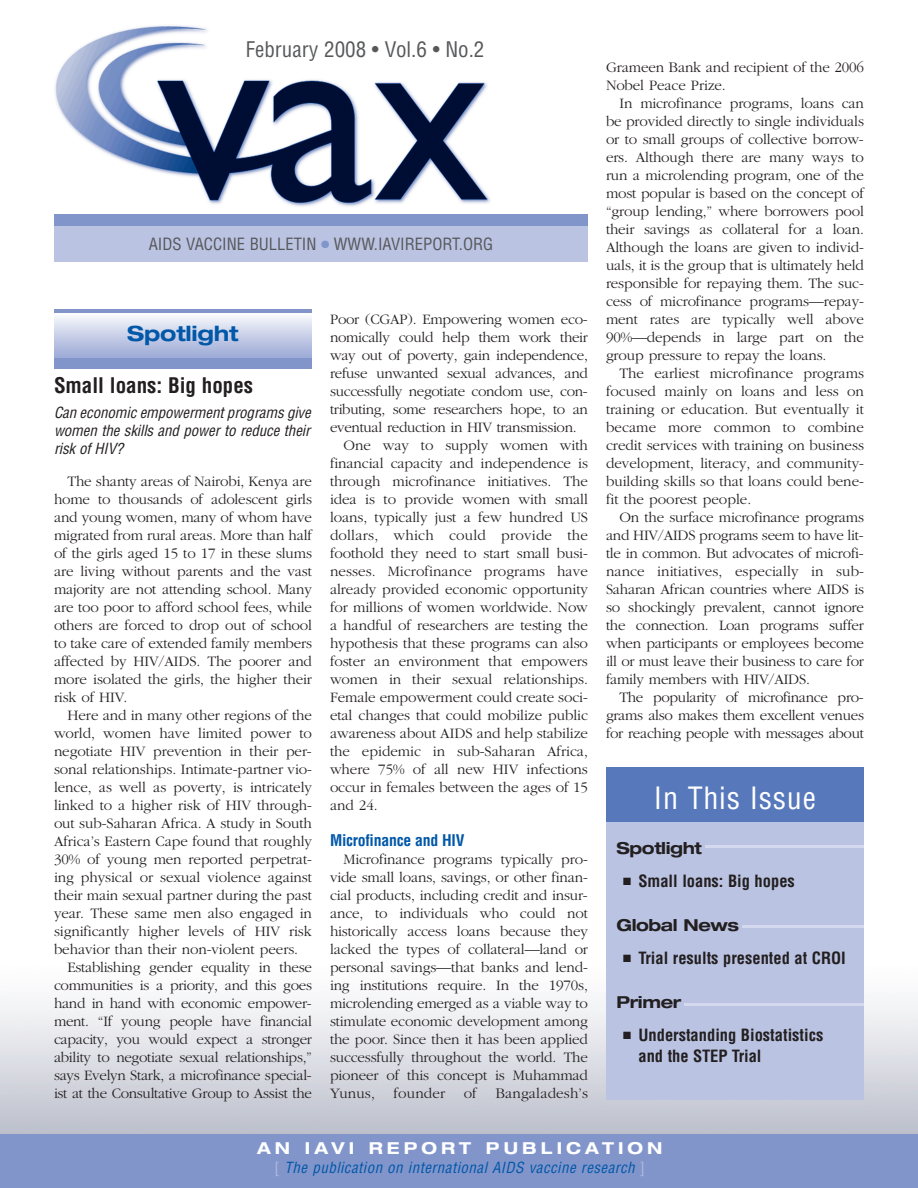
<style>
.page{position:relative;width:918px;height:1188px;background:#fff}
.page>*{position:absolute;margin:0;border:0;box-sizing:border-box;transform-origin:0 0}
.t1{font:condensed 30px "Helvetica";letter-spacing:.025em;color:#fff}
.t2{font:condensed 21px "Helvetica";color:#57585a}
.t3{font:700 condensed 21px "Helvetica";color:#231f20}
.t4{font:700 expanded 21px "Helvetica Neue";letter-spacing:-.01em;color:#0157a8}
.t5{font:700 condensed 16.5px/21px "Helvetica";color:#231f20}
.t6{font:condensed 16.5px "Helvetica";color:#57585a}
.t7{font:700 expanded 16.5px "Helvetica Neue";letter-spacing:-.025em;color:#231f20}
.t8{font:700 expanded 16.5px "Helvetica Neue";letter-spacing:.245em;color:#fff}
.t9{font:700 condensed 15.75px "Helvetica";letter-spacing:-.015em;color:#0157a8}
.t10{font:300 15px/18px "Garamond";letter-spacing:-.005em;color:#231f20;text-align:justify}
.t11{font:italic condensed 15px/18px "Helvetica";letter-spacing:-.005em;color:#231f20;text-align:justify}
.t12{font:italic condensed 15px "Helvetica";letter-spacing:.035em;color:#0157a8}
.t13{font:300 15px "Garamond";letter-spacing:.015em;color:#231f20}
.s1{color:#8295cb}
.s2{font-style:normal;color:#aeb9dd}
</style>
<div class="page">
<img style="left:54px;top:25px;width:522px;height:190px">
<div style="left:54px;top:215px;width:534px;height:47px;background:#bac3e2"></div>
<div style="left:54px;top:215px;width:534px;height:11px;background:#8295cb"></div>
<div style="left:0;top:1134px;width:918px;height:54px;background:#8295cb"></div>
<div style="left:606px;top:768px;width:258px;height:331px;background:#bac3e2"></div>
<div style="left:606px;top:767px;width:258px;height:54px;background:#5779bc"></div>
<hr style="left:706px;top:845px;width:158px;height:3px;background:#d4d9ed">
<hr style="left:743px;top:925px;width:121px;height:3px;background:#d4d9ed">
<hr style="left:684px;top:1003px;width:180px;height:3px;background:#d4d9ed">
<div style="left:54px;top:309px;width:258px;height:59px;background:#8295cb"></div>
<div style="left:54px;top:314px;width:258px;height:44px;background:linear-gradient(to bottom,#f7f8fc,#9daad6)"></div>
<h2 class="t2" style="left:246px;top:38px;width:240px">February 2008 • Vol.6 • No.2</h2>
<p class="t6" style="left:149px;top:235px;width:346px">AIDS VACCINE BULLETIN <span class="s1">●</span> WWW.IAVIREPORT.ORG</p>
<h2 class="t4" style="left:127px;top:326px;width:113px">Spotlight</h2>
<h2 class="t3" style="left:54px;top:374px;width:201px">Small loans: Big hopes</h2>
<p class="t11" style="left:54px;top:404px;width:258px">Can economic empowerment programs give women the skills and power to reduce their risk of HIV?</p>
<p class="t10" style="left:54px;top:472px;width:260px;text-indent:14px">The shanty areas of Nairobi, Kenya are home to thousands of adolescent girls and young women, many of whom have migrated from rural areas. More than half of the girls aged 15 to 17 in these slums are living without parents and the vast majority are not attending school. Many are too poor to afford school fees, while others are forced to drop out of school to take care of extended family members affected by HIV/AIDS. The poorer and more isolated the girls, the higher their risk of HIV.</p>
<p class="t10" style="left:68px;top:706px;width:246px">Here and in many other regions of the</p>
<p class="t10" style="left:54px;top:724px;width:260px">world, women have limited power to</p>
<p class="t10" style="left:54px;top:742px;width:259px">negotiate HIV prevention in their per-</p>
<p class="t10" style="left:54px;top:760px;width:259px">sonal relationships. Intimate-partner vio-</p>
<p class="t10" style="left:54px;top:778px;width:260px">lence, as well as poverty, is intricately</p>
<p class="t10" style="left:54px;top:796px;width:259px">linked to a higher risk of HIV through-</p>
<p class="t10" style="left:54px;top:814px;width:260px">out sub-Saharan Africa. A study in South</p>
<p class="t10" style="left:54px;top:832px;width:260px">Africa’s Eastern Cape found that roughly</p>
<p class="t10" style="left:54px;top:850px;width:259px">30% of young men reported perpetrat-</p>
<p class="t10" style="left:54px;top:868px;width:260px">ing physical or sexual violence against</p>
<p class="t10" style="left:54px;top:886px;width:260px">their main sexual partner during the past</p>
<p class="t10" style="left:54px;top:904px;width:259px">year. These same men also engaged in</p>
<p class="t10" style="left:54px;top:922px;width:259px">significantly higher levels of HIV risk</p>
<p class="t10" style="left:54px;top:940px;width:246px">behavior than their non-violent peers.</p>
<p class="t10" style="left:68px;top:958px;width:246px">Establishing gender equality in these</p>
<p class="t10" style="left:54px;top:976px;width:260px">communities is a priority, and this goes</p>
<p class="t10" style="left:54px;top:994px;width:259px">hand in hand with economic empower-</p>
<p class="t10" style="left:54px;top:1012px;width:259px">ment. “If young people have financial</p>
<p class="t10" style="left:54px;top:1030px;width:260px">capacity, you would expect a stronger</p>
<p class="t10" style="left:54px;top:1048px;width:260px">ability to negotiate sexual relationships,”</p>
<p class="t10" style="left:54px;top:1066px;width:259px">says Evelyn Stark, a microfinance special-</p>
<p class="t10" style="left:54px;top:1084px;width:259px">ist at the Consultative Group to Assist the</p>
<p class="t10" style="left:330px;top:310px;width:259px">Poor (CGAP). Empowering women eco-</p>
<p class="t10" style="left:330px;top:328px;width:259px">nomically could help them work their</p>
<p class="t10" style="left:330px;top:346px;width:260px">way out of poverty, gain independence,</p>
<p class="t10" style="left:330px;top:364px;width:260px">refuse unwanted sexual advances, and</p>
<p class="t10" style="left:330px;top:382px;width:259px">successfully negotiate condom use, con-</p>
<p class="t10" style="left:330px;top:400px;width:260px">tributing, some researchers hope, to an</p>
<p class="t10" style="left:330px;top:418px;width:248px">eventual reduction in HIV transmission.</p>
<p class="t10" style="left:344px;top:436px;width:246px">One way to supply women with</p>
<p class="t10" style="left:330px;top:454px;width:260px">financial capacity and independence is</p>
<p class="t10" style="left:330px;top:472px;width:259px">through microfinance initiatives. The</p>
<p class="t10" style="left:330px;top:490px;width:259px">idea is to provide women with small</p>
<p class="t10" style="left:330px;top:508px;width:259px">loans, typically just a few hundred US</p>
<p class="t13" style="left:330px;top:526px;width:260px">dollars, which could provide the</p>
<p class="t10" style="left:330px;top:544px;width:259px">foothold they need to start small busi-</p>
<p class="t10" style="left:330px;top:562px;width:259px">nesses. Microfinance programs have</p>
<p class="t10" style="left:330px;top:580px;width:260px">already provided economic opportunity</p>
<p class="t10" style="left:330px;top:598px;width:260px">for millions of women worldwide. Now</p>
<p class="t10" style="left:330px;top:616px;width:259px">a handful of researchers are testing the</p>
<p class="t10" style="left:330px;top:634px;width:260px">hypothesis that these programs can also</p>
<p class="t10" style="left:330px;top:652px;width:259px">foster an environment that empowers</p>
<p class="t10" style="left:330px;top:670px;width:260px">women in their sexual relationships.</p>
<p class="t10" style="left:330px;top:688px;width:259px">Female empowerment could create soci-</p>
<p class="t10" style="left:330px;top:706px;width:260px">etal changes that could mobilize public</p>
<p class="t10" style="left:330px;top:724px;width:260px">awareness about AIDS and help stabilize</p>
<p class="t10" style="left:330px;top:742px;width:259px">the epidemic in sub-Saharan Africa,</p>
<p class="t10" style="left:330px;top:760px;width:259px">where 75% of all new HIV infections</p>
<p class="t10" style="left:330px;top:778px;width:260px">occur in females between the ages of 15</p>
<p class="t10" style="left:330px;top:796px;width:49px">and 24.</p>
<p class="t9" style="left:330px;top:831px;width:136px">Microfinance and HIV</p>
<p class="t10" style="left:330px;top:850px;width:260px;text-indent:14px">Microfinance programs typically pro&shy;vide small loans, savings, or other finan&shy;cial products, including credit and insur&shy;ance, to individuals who could not historically access loans because they lacked the types of collateral—land or personal savings—that banks and lend&shy;ing institutions require. In the 1970s, microlending emerged as a viable way to stimulate economic development among the poor. Since then it has been applied successfully throughout the world. The pioneer of this concept is Muhammad Yunus, founder of Bangaladesh’s</p>
<p class="t10" style="left:606px;top:58px;width:259px">Grameen Bank and recipient of the 2006<br>Nobel Peace Prize.</p>
<p class="t10" style="left:606px;top:94px;width:260px;text-indent:14px">In microfinance programs, loans can be provided directly to single individuals or to small groups of collective borrow&shy;ers. Although there are many ways to run a microlending program, one of the most popular is based on the concept of “group lending,” where borrowers pool their savings as collateral for a loan.<br>Although the loans are given to individ&shy;uals, it is the group that is ultimately held responsible for repaying them. The suc&shy;cess of microfinance programs—repay&shy;ment rates are typically well above 90%—depends in large part on the group pressure to repay the loans.</p>
<p class="t10" style="left:606px;top:364px;width:260px;text-indent:14px">The earliest microfinance programs focused mainly on loans and less on training or education. But eventually it became more common to combine credit services with training on business development, literacy, and community&shy;building skills so that loans could bene&shy;fit the poorest people.</p>
<p class="t10" style="left:606px;top:508px;width:260px;text-indent:14px">On the surface microfinance programs and HIV/AIDS programs seem to have lit&shy;tle in common. But advocates of microfi&shy;nance initiatives, especially in sub-Saharan African countries where AIDS is so shockingly prevalent, cannot ignore the connection. Loan programs suffer when participants or employees become ill or must leave their business to care for family members with HIV/AIDS.</p>
<p class="t10" style="left:606px;top:688px;width:260px;text-indent:14px">The popularity of microfinance pro&shy;grams also makes them excellent venues for reaching people with messages about</p>
<h1 class="t1" style="left:654px;top:781px;width:164px">In This Issue</h1>
<p class="t7" style="left:616px;top:842px;width:87px">Spotlight</p>
<p class="t5" style="left:623px;top:871px;width:173px">■ Small loans: Big hopes</p>
<p class="t7" style="left:616px;top:919px;width:124px">Global News</p>
<p class="t5" style="left:623px;top:948px;width:224px">■ Trial results presented at CROI</p>
<p class="t7" style="left:616px;top:997px;width:66px">Primer</p>
<p class="t5" style="left:638px;top:1025px;width:186px;text-indent:-15px">■ Understanding Biostatistics and the STEP Trial</p>
<p class="t8" style="left:257px;top:1142px;width:407px">AN IAVI REPORT PUBLICATION</p>
<p class="t12" style="left:275px;top:1159px;width:372px"><span class="s2">[</span> The publication on international AIDS vaccine research <span class="s2">]</span></p>
</div>
